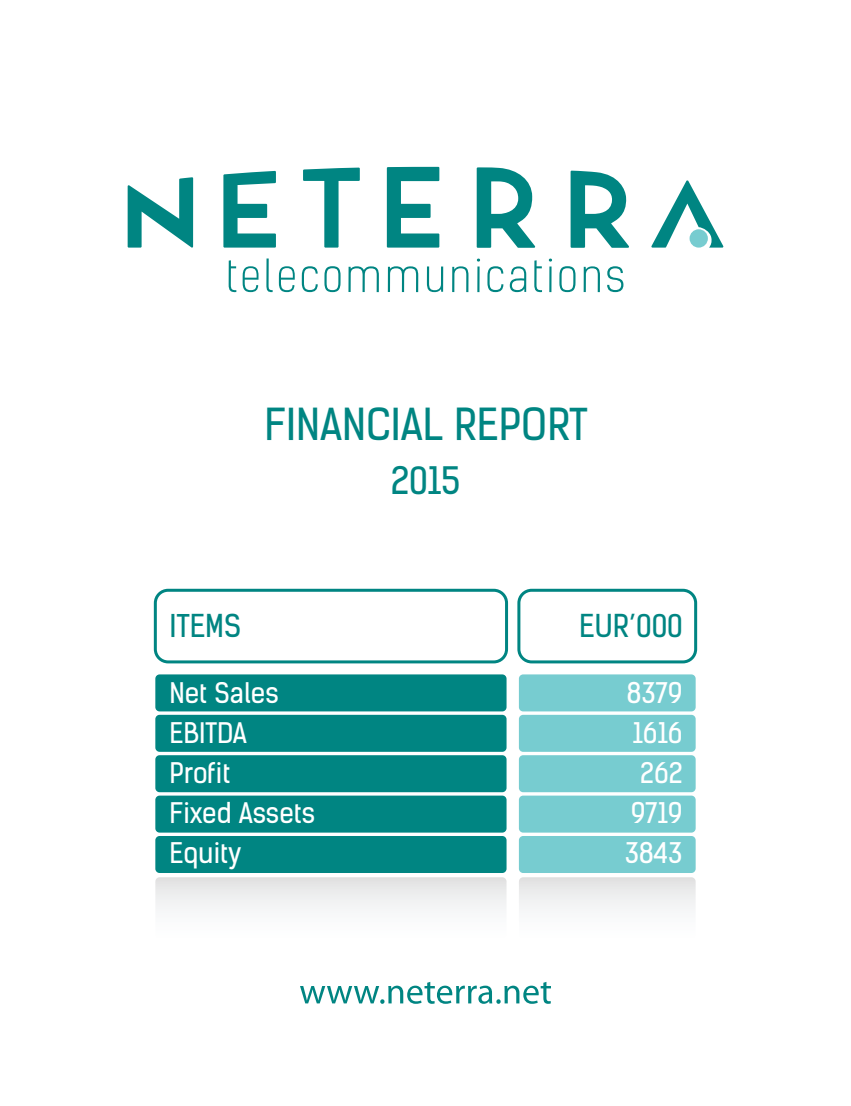
<style>
.page{position:relative;width:851px;height:1106px;background:#fff}
.page>*{position:absolute;margin:0;border:0;box-sizing:border-box;transform-origin:0 0}
.t1{font:42px "Kelson Sans Regular BG";color:#008582}
.t2{font:36px "Kelson Sans Regular BG";color:#008582}
.t3{font:30px "Kelson Sans Regular BG";color:#008582}
.t4{font:27px/39.9px "Kelson Sans Regular BG";color:#fff;text-align:center}
</style>
<div class="page">
<div style="left:154px;top:589px;width:354px;height:74px;border:3px solid #008582;border-radius:13px"></div>
<div style="left:155px;top:674px;width:351px;height:37px;background:#008582;border-radius:4px"></div>
<div style="left:155px;top:715px;width:351px;height:37px;background:#008582;border-radius:4px"></div>
<div style="left:155px;top:755px;width:351px;height:37px;background:#008582;border-radius:4px"></div>
<div style="left:155px;top:795px;width:351px;height:37px;background:#008582;border-radius:4px"></div>
<div style="left:155px;top:836px;width:351px;height:37px;background:#008582;border-radius:4px"></div>
<div style="left:517px;top:589px;width:180px;height:74px;border:3px solid #008582;border-radius:13px"></div>
<div style="left:519px;top:674px;width:176px;height:37px;background:#77ccd0;border-radius:4px"></div>
<div style="left:519px;top:715px;width:176px;height:37px;background:#77ccd0;border-radius:4px"></div>
<div style="left:519px;top:755px;width:176px;height:37px;background:#77ccd0;border-radius:4px"></div>
<div style="left:519px;top:795px;width:176px;height:37px;background:#77ccd0;border-radius:4px"></div>
<div style="left:519px;top:836px;width:176px;height:37px;background:#77ccd0;border-radius:4px"></div>
<svg style="left:300px;top:981px;width:251px;height:22px"></svg>
<div style="left:155px;top:877px;width:351px;height:62px;background:linear-gradient(to bottom,#e4e4e5,#fff);border-radius:4px"></div>
<div style="left:519px;top:877px;width:176px;height:62px;background:linear-gradient(to bottom,#e4e4e5,#fff);border-radius:4px"></div>
<svg style="left:228px;top:260px;width:8px;height:32px"></svg>
<svg style="left:242px;top:266px;width:16px;height:26px"></svg>
<svg style="left:266px;top:258px;width:6px;height:34px"></svg>
<svg style="left:279px;top:266px;width:16px;height:26px"></svg>
<svg style="left:302px;top:266px;width:16px;height:26px"></svg>
<svg style="left:324px;top:266px;width:16px;height:26px"></svg>
<svg style="left:348px;top:266px;width:31px;height:26px"></svg>
<svg style="left:388px;top:266px;width:30px;height:26px"></svg>
<svg style="left:427px;top:266px;width:16px;height:26px"></svg>
<svg style="left:452px;top:266px;width:16px;height:26px"></svg>
<svg style="left:477px;top:258px;width:3px;height:34px"></svg>
<svg style="left:487px;top:266px;width:16px;height:26px"></svg>
<svg style="left:509px;top:266px;width:17px;height:26px"></svg>
<svg style="left:534px;top:260px;width:8px;height:32px"></svg>
<svg style="left:548px;top:258px;width:4px;height:34px"></svg>
<svg style="left:559px;top:266px;width:16px;height:26px"></svg>
<svg style="left:583px;top:266px;width:17px;height:26px"></svg>
<svg style="left:607px;top:266px;width:16px;height:26px"></svg>
<svg style="left:303px;top:168px;width:57px;height:79px"></svg>
<svg style="left:223px;top:171px;width:53px;height:76px"></svg>
<svg style="left:387px;top:167px;width:52px;height:80px"></svg>
<svg style="left:128px;top:177px;width:65px;height:70px"></svg>
<svg style="left:476px;top:167px;width:59px;height:81px"></svg>
<svg style="left:570px;top:171px;width:59px;height:77px"></svg>
<svg style="left:651px;top:180px;width:72px;height:67px"></svg>
<div style="left:689px;top:229px;width:18px;height:18px;background:#77ccd0;border-radius:50%"></div>
<h1 class="t1" style="left:264px;top:398px;width:324px">FINANCIAL REPORT</h1>
<h2 class="t2" style="left:390px;top:458px;width:71px">2015</h2>
<p class="t3" style="left:170px;top:607px;width:73px">ITEMS</p>
<p class="t3" style="left:579px;top:607px;width:105px">EUR’000</p>
<p class="t4" style="left:170px;top:673px;width:147px;text-align:left">Net Sales<br>EBITDA<br>Profit<br>Fixed Assets<br>Equity</p>
<p class="t4" style="left:625px;top:673px;width:59px">8379<br>1616<br>262<br>9719<br>3843</p>
</div>
